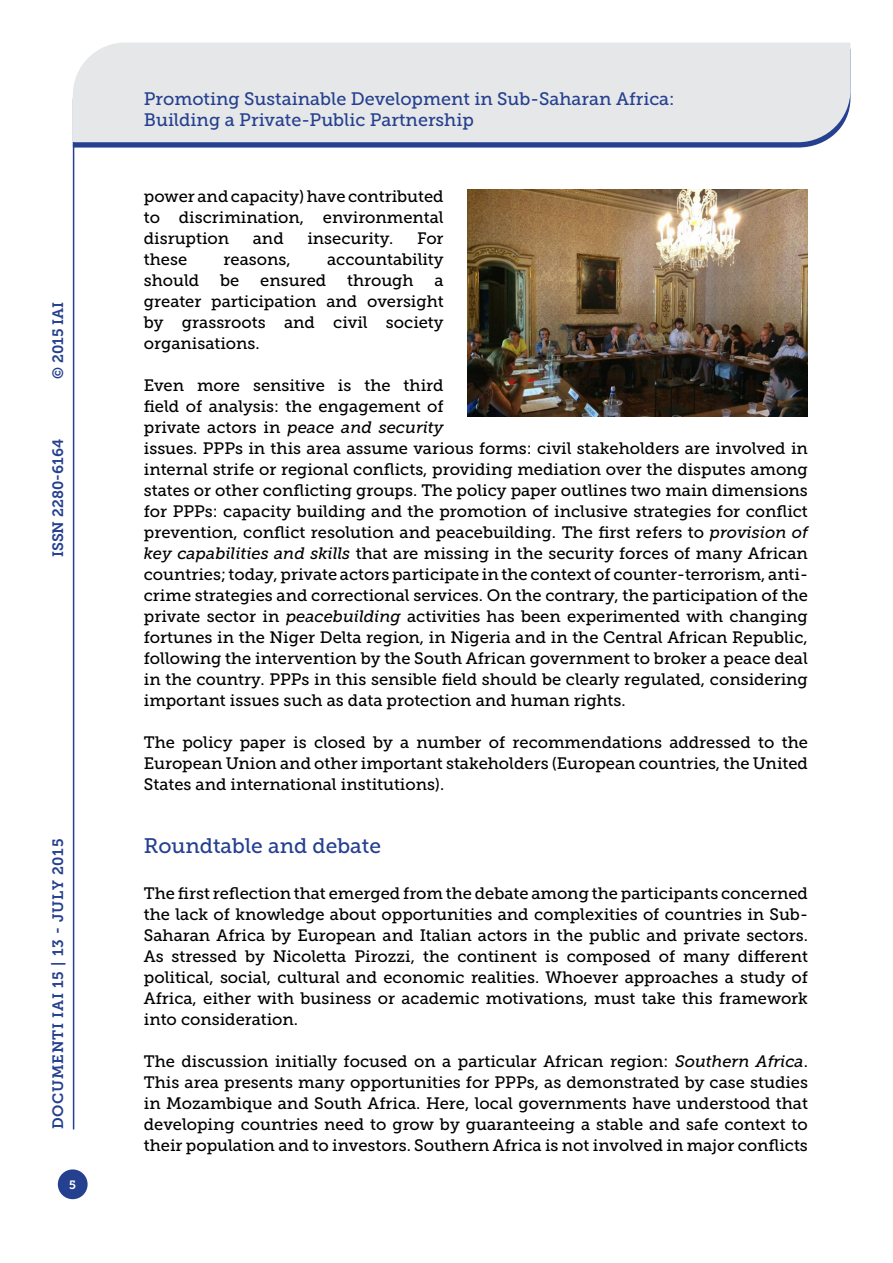
<style>
.page{position:relative;width:893px;height:1263px;background:#fff}
.page>*{position:absolute;margin:0;border:0;box-sizing:border-box;transform-origin:0 0}
.t1{font:21px "Museo Slab 500";color:#25408f}
.t2{font:18px/21.6px "Museo Slab 500";color:#25408f}
.t3{font:16.5px/21px "Museo Slab 500";color:#000;text-align:justify}
.t4{font:15px "Museo Slab 700";letter-spacing:.05em;color:#25408f}
.t5{font:15px "Museo Slab 700";color:#25408f}
.t6{font:12px "Museo Slab 700";color:#fff}
.s1{font-style:italic}
</style>
<div class="page">
<svg style="left:74px;top:142px;width:749px;height:6px;background:#3e569b"></svg>
<div style="left:73px;top:43px;width:777px;height:99px;background:#e6e7e8"></div>
<div style="left:58px;top:1169px;width:30px;height:30px;background:#25408f;border-radius:50%"></div>
<hr style="left:73px;top:142px;width:1px;height:987px;background:#25408f">
<img style="left:468px;top:189px;width:340px;height:228px">
<p class="t4" style="left:50px;top:379px;width:78px;rotate:-90deg">© 2015 IAI</p>
<p class="t5" style="left:50px;top:557px;width:120px;rotate:-90deg">ISSN 2280-6164</p>
<p class="t4" style="left:50px;top:1129px;width:292px;rotate:-90deg">DOCUMENTI IAI 15 | 13 - JULY 2015</p>
<p class="t6" style="left:69px;top:1178px;width:8px">5</p>
<p class="t2" style="left:144px;top:88px;width:532px">Promoting Sustainable Development in Sub-Saharan Africa:<br>Building a Private-Public Partnership</p>
<p class="t3" style="left:144px;top:186px;width:301px">power and capacity) have contributed to discrimination, environmental disruption</p>
<p class="t3" style="left:253px;top:228px;width:32px">and</p>
<p class="t3" style="left:307px;top:228px;width:88px">insecurity.</p>
<p class="t3" style="left:417px;top:228px;width:28px">For</p>
<p class="t3" style="left:144px;top:249px;width:45px">these</p>
<p class="t3" style="left:224px;top:249px;width:69px">reasons,</p>
<p class="t3" style="left:327px;top:249px;width:118px">accountability</p>
<p class="t3" style="left:144px;top:270px;width:57px">should</p>
<p class="t3" style="left:220px;top:270px;width:21px">be</p>
<p class="t3" style="left:260px;top:270px;width:67px">ensured</p>
<p class="t3" style="left:347px;top:270px;width:68px">through</p>
<p class="t3" style="left:144px;top:270px;width:301px;text-indent:291px">a greater participation and oversight by grassroots and civil society organisations.</p>
<p class="t3" style="left:144px;top:375px;width:666px;text-align:left">Even more sensitive is the third<br>field of analysis: the engagement of<br>private actors in <span class="s1">peace and security<br></span>issues. PPPs in this area assume various forms: civil stakeholders are involved in internal strife or regional conflicts, providing mediation over the disputes among states or other conflicting groups. The policy paper outlines two main dimensions for PPPs: capacity building and the promotion of inclusive strategies for conflict prevention, conflict resolution and peacebuilding. The first refers to <span class="s1">provision of key capabilities and skills</span> that are missing in the security forces of many African countries; today, private actors participate in the context of counter-terrorism, anti&shy;crime strategies and correctional services. On the contrary, the participation of the private sector in <span class="s1">peacebuilding</span> activities has been experimented with changing fortunes in the Niger Delta region, in Nigeria and in the Central African Republic, following the intervention by the South African government to broker a peace deal in the country. PPPs in this sensible field should be clearly regulated, considering important issues such as data protection and human rights.</p>
<p class="t3" style="left:144px;top:732px;width:666px">The policy paper is closed by a number of recommendations addressed to the European Union and other important stakeholders (European countries, the United States and international institutions).</p>
<p class="t1" style="left:144px;top:834px;width:239px">Roundtable and debate</p>
<p class="t3" style="left:144px;top:883px;width:666px">The first reflection that emerged from the debate among the participants concerned the lack of knowledge about opportunities and complexities of countries in Sub-Saharan Africa by European and Italian actors in the public and private sectors.<br>As stressed by Nicoletta Pirozzi, the continent is composed of many different political, social, cultural and economic realities. Whoever approaches a study of Africa, either with business or academic motivations, must take this framework into consideration.</p>
<p class="t3" style="left:144px;top:1051px;width:666px">The discussion initially focused on a particular African region: <span class="s1">Southern Africa</span>.<br>This area presents many opportunities for PPPs, as demonstrated by case studies in Mozambique and South Africa. Here, local governments have understood that developing countries need to grow by guaranteeing a stable and safe context to their population and to investors. Southern Africa is not involved in major conflicts</p>
</div>
